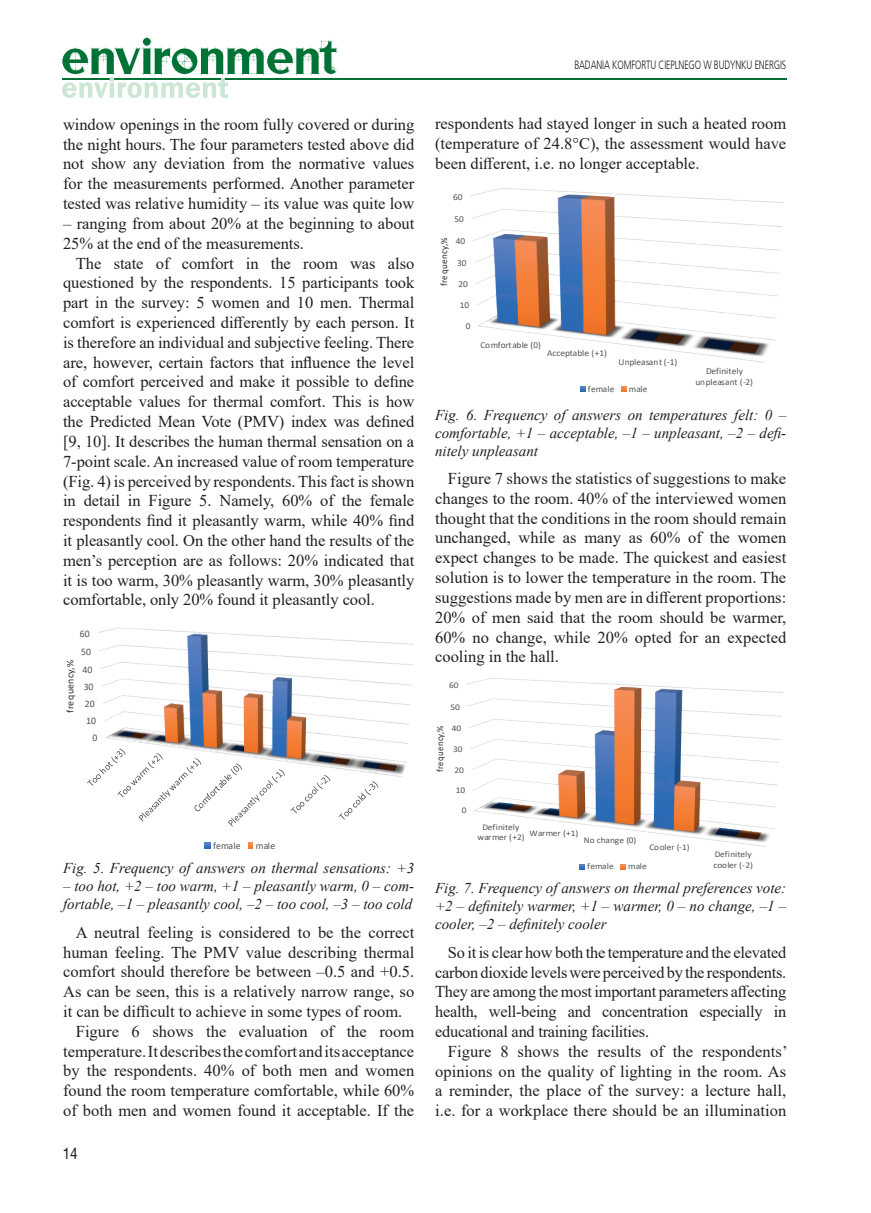
<style>
.page{position:relative;width:871px;height:1213px;background:#fff}
.page>*{position:absolute;margin:0;border:0;box-sizing:border-box;transform-origin:0 0}
.t1{font:16.5px/19.8px "Times New Roman";color:#231f20;text-align:justify}
.t2{font:italic 15px/18px "Times New Roman";color:#231f20;text-align:justify}
.t3{font:15px "Switzerland Condensed";color:#231f20}
.t4{font:12px "Frutiger Light Cn";letter-spacing:-.01em;color:#231f20}
.t5{font:9.9px "Calibri";letter-spacing:-.005em;color:#515455}
.t6{font:9.75px "Calibri";letter-spacing:.04em;color:#292d2f}
.t7{font:9.3px "Calibri";letter-spacing:.04em;color:#292d2f}
.t8{font:9.3px "Calibri";letter-spacing:.04em;color:#292d2f;scale:.93 1}
.t9{font:9px/11.1px "Calibri";color:#515455;text-align:center}
.t10{font:9px "Calibri";letter-spacing:-.02em;color:#515455}
.t11{font:9px "Calibri";letter-spacing:.02em;color:#515455}
.t12{font:8.7px/10.6px "Calibri";color:#515455;text-align:center;scale:1.08 1}
</style>
<div class="page">
<hr style="left:62px;top:78px;width:723px;height:2px;background:#007236">
<svg style="left:61px;top:36px;width:276px;height:62px"></svg>
<svg style="left:87px;top:627px;width:326px;height:222px"></svg>
<svg style="left:470px;top:188px;width:314px;height:204px"></svg>
<svg style="left:466px;top:678px;width:317px;height:192px"></svg>
<p class="t1" style="left:63px;top:114px;width:352px">window openings in the room fully covered or during the night hours. The four parameters tested above did not show any deviation from the normative values for the measurements performed. Another parameter tested was relative humidity – its value was quite low</p>
<p class="t1" style="left:63px;top:213px;width:352px">– ranging from about 20% at the beginning to about<br>25% at the end of the measurements.</p>
<p class="t1" style="left:63px;top:252px;width:352px;text-indent:13px">The state of comfort in the room was also questioned by the respondents. 15 participants took part in the survey: 5 women and 10 men. Thermal comfort is experienced differently by each person. It is therefore an individual and subjective feeling. There are, however, certain factors that influence the level of comfort perceived and make it possible to define acceptable values for thermal comfort. This is how the Predicted Mean Vote (PMV) index was defined [9, 10]. It describes the human thermal sensation on a 7-point scale. An increased value of room temperature (Fig. 4) is perceived by respondents. This fact is shown in detail in Figure 5. Namely, 60% of the female respondents find it pleasantly warm, while 40% find it pleasantly cool. On the other hand the results of the men’s perception are as follows: 20% indicated that it is too warm, 30% pleasantly warm, 30% pleasantly comfortable, only 20% found it pleasantly cool.</p>
<p class="t5" style="left:80px;top:626px;width:11px">60</p>
<p class="t5" style="left:81px;top:644px;width:11px">50</p>
<p class="t6" style="left:64px;top:712px;width:54px;rotate:-90deg">frequency,%</p>
<p class="t5" style="left:82px;top:662px;width:11px">40</p>
<p class="t5" style="left:84px;top:679px;width:11px">30</p>
<p class="t5" style="left:85px;top:696px;width:11px">20</p>
<p class="t5" style="left:86px;top:713px;width:11px">10</p>
<p class="t5" style="left:92px;top:730px;width:6px">0</p>
<p class="t5" style="left:213px;top:838px;width:29px">female</p>
<p class="t5" style="left:255px;top:838px;width:21px">male</p>
<p class="t2" style="left:63px;top:858px;width:352px">Fig. 5. Frequency of answers on thermal sensations: +3</p>
<p class="t2" style="left:63px;top:876px;width:352px">– too hot, +2 – too warm, +1 – pleasantly warm, 0 – com&shy;fortable, –1 – pleasantly cool, –2 – too cool, –3 – too cold</p>
<p class="t1" style="left:76px;top:921px;width:340px">A neutral feeling is considered to be the correct</p>
<p class="t1" style="left:63px;top:941px;width:352px">human feeling. The PMV value describing thermal</p>
<p class="t1" style="left:63px;top:961px;width:352px">comfort should therefore be between –0.5 and +0.5.</p>
<p class="t1" style="left:63px;top:981px;width:352px">As can be seen, this is a relatively narrow range, so</p>
<p class="t1" style="left:63px;top:1000px;width:340px">it can be difficult to achieve in some types of room.</p>
<p class="t1" style="left:76px;top:1020px;width:340px">Figure 6 shows the evaluation of the room</p>
<p class="t1" style="left:63px;top:1040px;width:352px">temperature. It describes the comfort and its acceptance</p>
<p class="t1" style="left:63px;top:1060px;width:352px">by the respondents. 40% of both men and women</p>
<p class="t1" style="left:63px;top:1080px;width:352px">found the room temperature comfortable, while 60%</p>
<p class="t1" style="left:63px;top:1099px;width:352px">of both men and women found it acceptable. If the</p>
<p class="t3" style="left:63px;top:1144px;width:16px">14</p>
<p class="t4" style="left:574px;top:58px;width:213px">BADANIA KOMFORTU CIEPLNEGO W BUDYNKU ENERGIS</p>
<p class="t1" style="left:435px;top:113px;width:352px">respondents had stayed longer in such a heated room (temperature of 24.8°C), the assessment would have been different, i.e. no longer acceptable.</p>
<p class="t9" style="left:453px;top:191px;width:11px">60</p>
<p class="t9" style="left:454px;top:213px;width:11px">50</p>
<p class="t7" style="left:437px;top:285px;width:49px;rotate:-90deg">frequency,%</p>
<p class="t9" style="left:455px;top:235px;width:11px">40</p>
<p class="t9" style="left:457px;top:257px;width:11px">30</p>
<p class="t9" style="left:458px;top:278px;width:11px">20</p>
<p class="t9" style="left:459px;top:299px;width:11px">10</p>
<p class="t9" style="left:465px;top:320px;width:6px">0</p>
<p class="t10" style="left:480px;top:338px;width:62px">Comfortable (0)</p>
<p class="t9" style="left:547px;top:347px;width:61px">Acceptable (+1)</p>
<p class="t11" style="left:618px;top:355px;width:60px">Unpleasant (-1)</p>
<p class="t9" style="left:695px;top:365px;width:59px">Definitely unpleasant (-2)</p>
<p class="t9" style="left:587px;top:382px;width:28px">female</p>
<p class="t9" style="left:628px;top:382px;width:20px">male</p>
<p class="t2" style="left:435px;top:405px;width:352px">Fig. 6. Frequency of answers on temperatures felt: 0 – comfortable, +1 – acceptable, –1 – unpleasant, –2 – defi&shy;nitely unpleasant</p>
<p class="t1" style="left:435px;top:468px;width:352px;text-indent:13px">Figure 7 shows the statistics of suggestions to make changes to the room. 40% of the interviewed women thought that the conditions in the room should remain unchanged, while as many as 60% of the women expect changes to be made. The quickest and easiest solution is to lower the temperature in the room. The suggestions made by men are in different proportions:<br>20% of men said that the room should be warmer, 60% no change, while 20% opted for an expected cooling in the hall.</p>
<p class="t12" style="left:449px;top:679px;width:10px">60</p>
<p class="t12" style="left:450px;top:701px;width:10px">50</p>
<p class="t12" style="left:452px;top:722px;width:10px">40</p>
<p class="t8" style="left:433px;top:771px;width:51px;rotate:-90deg">frequency,%</p>
<p class="t12" style="left:453px;top:743px;width:10px">30</p>
<p class="t12" style="left:454px;top:764px;width:10px">20</p>
<p class="t12" style="left:455px;top:784px;width:10px">10</p>
<p class="t12" style="left:461px;top:804px;width:6px">0</p>
<p class="t12" style="left:477px;top:821px;width:45px">Definitely warmer (+2)</p>
<p class="t12" style="left:529px;top:827px;width:47px">Warmer (+1)</p>
<p class="t12" style="left:583px;top:834px;width:50px">No change (0)</p>
<p class="t12" style="left:649px;top:841px;width:39px">Cooler (-1)</p>
<p class="t12" style="left:713px;top:848px;width:38px;text-align:left">Definitely cooler (-2)</p>
<p class="t12" style="left:587px;top:860px;width:26px">female</p>
<p class="t12" style="left:627px;top:860px;width:19px">male</p>
<p class="t2" style="left:435px;top:878px;width:352px">Fig. 7. Frequency of answers on thermal preferences vote: +2 – definitely warmer, +1 – warmer, 0 – no change, –1 – cooler, –2 – definitely cooler</p>
<p class="t1" style="left:435px;top:941px;width:352px;text-indent:13px">So it is clear how both the temperature and the elevated carbon dioxide levels were perceived by the respondents.<br>They are among the most important parameters affecting health, well-being and concentration especially in educational and training facilities.</p>
<p class="t1" style="left:435px;top:1040px;width:354px;text-indent:13px">Figure 8 shows the results of the respondents’ opinions on the quality of lighting in the room. As a reminder, the place of the survey: a lecture hall, i.e. for a workplace there should be an illumination</p>
</div>
